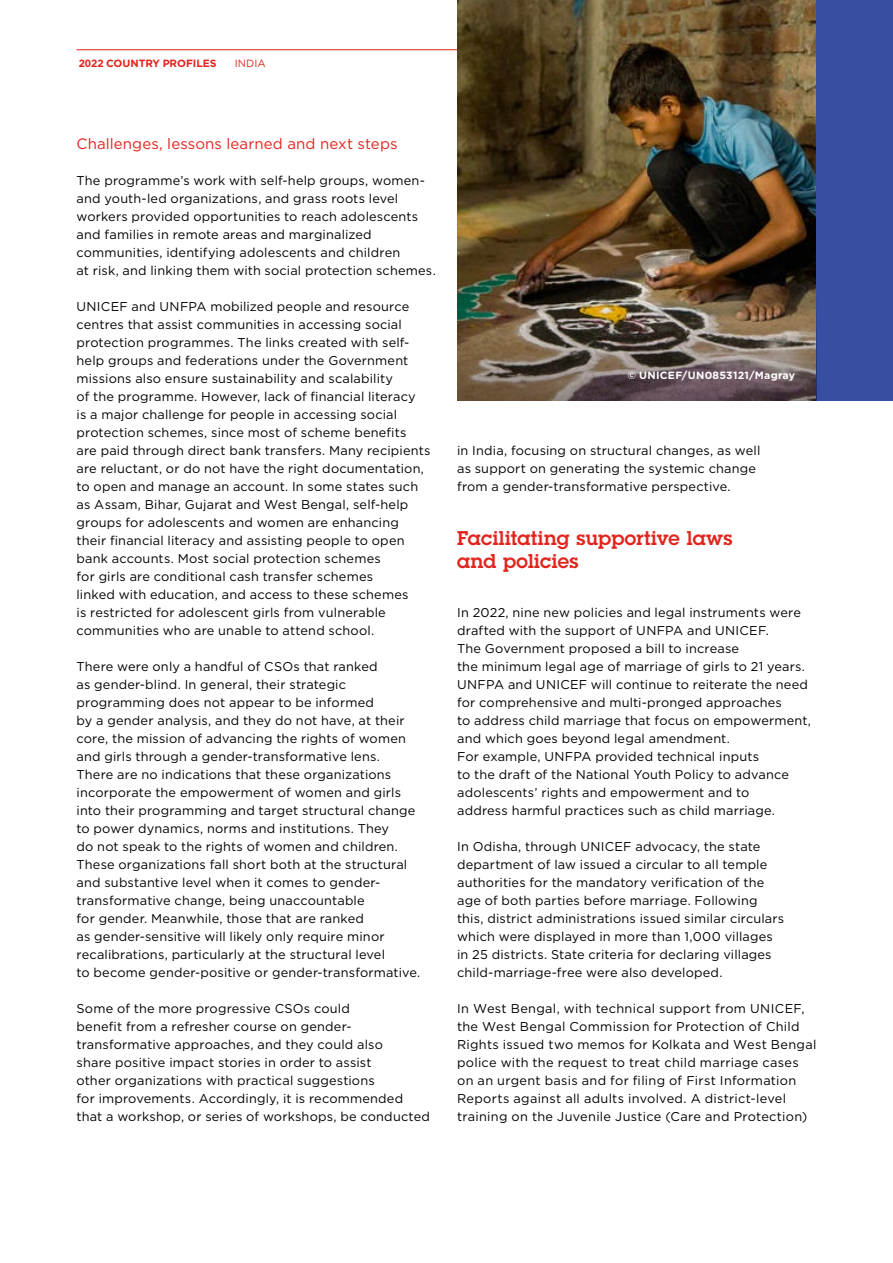
<style>
.page{position:relative;width:893px;height:1263px;background:#fff}
.page>*{position:absolute;margin:0;border:0;box-sizing:border-box;transform-origin:0 0}
.t1{font:600 19.5px/23.4px "Lubalin Graph Std";letter-spacing:.015em;color:#e2241d}
.t2{font:15px "Gotham";letter-spacing:.005em;color:#e2241d}
.t3{font:12.75px/18px "Gotham";letter-spacing:.015em;color:#000}
.t4{font:700 10.5px "Gotham";letter-spacing:.03em;color:#fff}
.t5{font:700 10.5px "Gotham";letter-spacing:-.005em;color:#e2241d}
.t6{font:10.5px "Gotham";color:#e2241d}
</style>
<div class="page">
<hr style="left:77px;top:49px;width:739px;height:1px;background:#e2241d">
<img style="left:457px;top:0;width:359px;height:282px">
<div style="left:816px;top:0;width:77px;height:401px;background:#374ea2"></div>
<img style="left:457px;top:282px;width:359px;height:119px">
<p class="t5" style="left:79px;top:56px;width:139px">2022 COUNTRY PROFILES</p>
<p class="t6" style="left:235px;top:56px;width:7px">india</p>
<p class="t2" style="left:77px;top:134px;width:322px">Challenges, lessons learned and next steps</p>
<p class="t3" style="left:77px;top:171px;width:361px">The programme’s work with self-help groups, women&shy;and youth-led organizations, and grass roots level workers provided opportunities to reach adolescents and families in remote areas and marginalized communities, identifying adolescents and children<br>at risk, and linking them with social protection schemes.</p>
<p class="t3" style="left:77px;top:297px;width:355px">UNICEF and UNFPA mobilized people and resource centres that assist communities in accessing social protection programmes. The links created with self&shy;help groups and federations under the Government missions also ensure sustainability and scalability<br>of the programme. However, lack of financial literacy<br>is a major challenge for people in accessing social protection schemes, since most of scheme benefits<br>are paid through direct bank transfers. Many recipients are reluctant, or do not have the right documentation, to open and manage an account. In some states such as Assam, Bihar, Gujarat and West Bengal, self-help groups for adolescents and women are enhancing their financial literacy and assisting people to open bank accounts. Most social protection schemes<br>for girls are conditional cash transfer schemes<br>linked with education, and access to these schemes<br>is restricted for adolescent girls from vulnerable communities who are unable to attend school.</p>
<p class="t3" style="left:77px;top:657px;width:345px">There were only a handful of CSOs that ranked<br>as gender-blind. In general, their strategic programming does not appear to be informed<br>by a gender analysis, and they do not have, at their core, the mission of advancing the rights of women and girls through a gender-transformative lens.<br>There are no indications that these organizations incorporate the empowerment of women and girls into their programming and target structural change to power dynamics, norms and institutions. They<br>do not speak to the rights of women and children.<br>These organizations fall short both at the structural and substantive level when it comes to gender&shy;transformative change, being unaccountable<br>for gender. Meanwhile, those that are ranked<br>as gender-sensitive will likely only require minor recalibrations, particularly at the structural level<br>to become gender-positive or gender-transformative.</p>
<p class="t3" style="left:77px;top:999px;width:355px">Some of the more progressive CSOs could<br>benefit from a refresher course on gender&shy;transformative approaches, and they could also<br>share positive impact stories in order to assist<br>other organizations with practical suggestions<br>for improvements. Accordingly, it is recommended that a workshop, or series of workshops, be conducted</p>
<p class="t4" style="left:627px;top:369px;width:169px">© UNICEF/UN0853121/Magray</p>
<p class="t3" style="left:457px;top:441px;width:305px">in India, focusing on structural changes, as well as support on generating the systemic change from a gender-transformative perspective.</p>
<h1 class="t1" style="left:457px;top:526px;width:277px">Facilitating supportive laws and policies</h1>
<p class="t3" style="left:457px;top:603px;width:355px">In 2022, nine new policies and legal instruments were drafted with the support of UNFPA and UNICEF.<br>The Government proposed a bill to increase<br>the minimum legal age of marriage of girls to 21 years.<br>UNFPA and UNICEF will continue to reiterate the need for comprehensive and multi-pronged approaches<br>to address child marriage that focus on empowerment, and which goes beyond legal amendment.<br>For example, UNFPA provided technical inputs<br>to the draft of the National Youth Policy to advance adolescents’ rights and empowerment and to<br>address harmful practices such as child marriage.</p>
<p class="t3" style="left:457px;top:837px;width:329px">In Odisha, through UNICEF advocacy, the state department of law issued a circular to all temple authorities for the mandatory verification of the age of both parties before marriage. Following this, district administrations issued similar circulars which were displayed in more than 1,000 villages in 25 districts. State criteria for declaring villages child-marriage-free were also developed.</p>
<p class="t3" style="left:457px;top:999px;width:361px">In West Bengal, with technical support from UNICEF, the West Bengal Commission for Protection of Child Rights issued two memos for Kolkata and West Bengal police with the request to treat child marriage cases on an urgent basis and for filing of First Information Reports against all adults involved. A district-level training on the Juvenile Justice (Care and Protection)</p>
</div>
